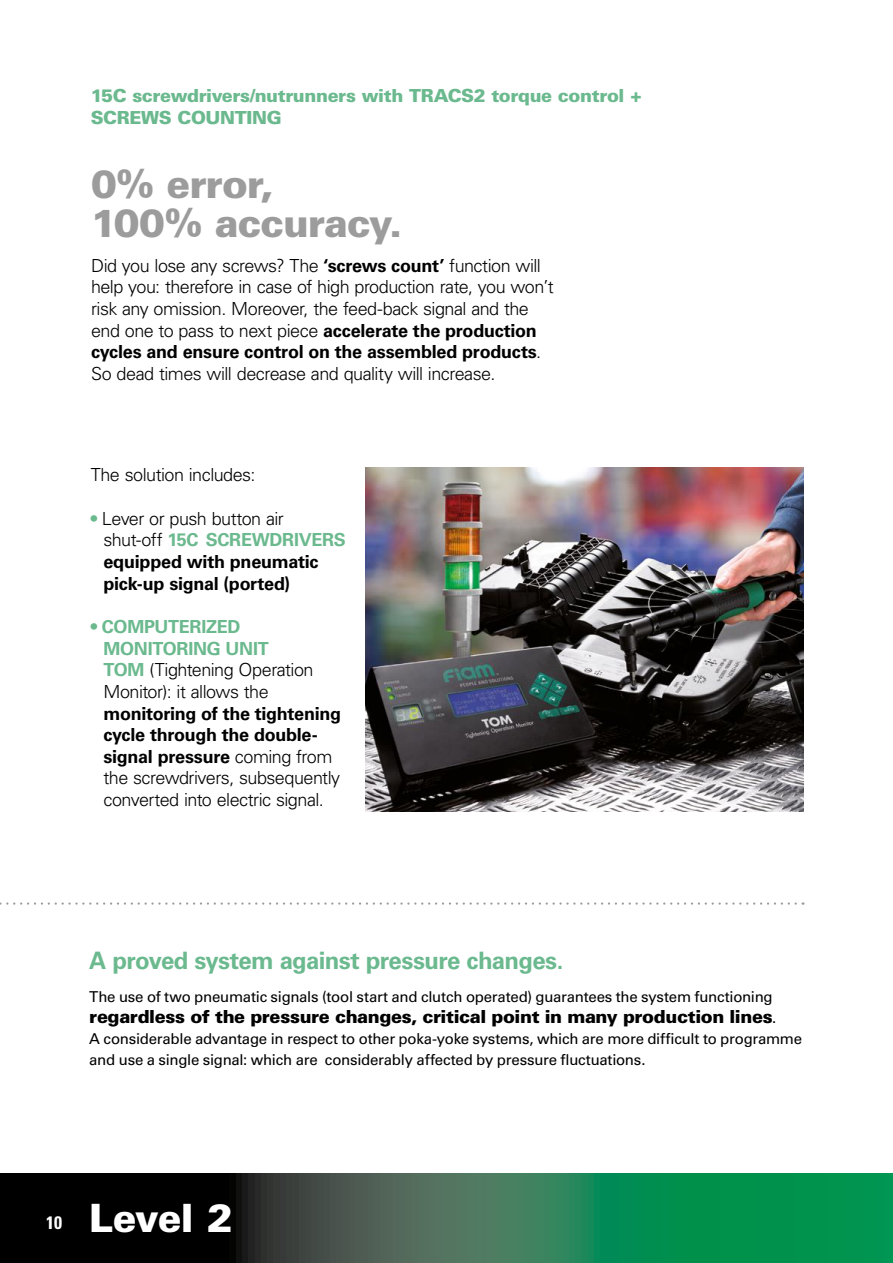
<style>
.page{position:relative;width:893px;height:1263px;background:#fff}
.page>*{position:absolute;margin:0;border:0;box-sizing:border-box;transform-origin:0 0}
.t1{font:900 39px/39px "Univers LT Std";letter-spacing:-.03em;color:#9d9c9c}
.t2{font:900 39px "Univers LT Std";letter-spacing:-.025em;color:#fff}
.t3{font:700 24px "Univers LT Std";letter-spacing:-.025em;color:#6bb98e}
.t4{font:300 18px/21.6px "Univers LT Std";letter-spacing:-.03em;color:#000}
.t5{font:700 18px/21.6px "Univers LT Std";letter-spacing:-.015em;color:#000}
.t6{font:900 18px "Univers LT Std";letter-spacing:-.02em;color:#000}
.t7{font:900 18px/21.6px "Univers LT Std";letter-spacing:-.025em;color:#6bb98e}
.t8{font:15px/21px "Univers LT Std";letter-spacing:-.015em;color:#000}
.s1{font-weight:700}
.s2{font-size:18.15px;color:#6bb98e}
.s3{font-weight:300}
.s4{color:#6bb98e}
.s5{font-weight:700;font-size:18.15px;color:#6bb98e}
.s6{font-weight:700;color:#6bb98e}
.s7{font-weight:400;font-size:15px}
.s8{font-weight:700;font-stretch:condensed;font-size:18px}
</style>
<div class="page">
<svg style="left:204px;top:1174px;width:689px;height:89px;background:#22724c"></svg>
<div style="left:0;top:1174px;width:204px;height:89px;background:#000"></div>
<svg style="left:0;top:902px;width:796px;height:3px"></svg>
<img style="left:366px;top:468px;width:438px;height:344px">
<p class="t7" style="left:91px;top:85px;width:553px">15C screwdrivers/nutrunners with TRACS2 torque control + screws</p>
<p class="t7" style="left:178px;top:107px;width:14px">counting</p>
<h1 class="t1" style="left:91px;top:164px;width:313px">0% error,<br>100% accuracy.</h1>
<p class="t4" style="left:91px;top:255px;width:464px">Did you lose any screws? The <span class="s1">‘screws count’</span> function will help you: therefore in case of high production rate, you won’t risk any omission. Moreover, the feed-back signal and the end one to pass to next piece <span class="s1">accelerate the production cycles and ensure control on the assembled products</span>.<br>So dead times will decrease and quality will increase.</p>
<p class="t4" style="left:91px;top:464px;width:166px">The solution includes:</p>
<p class="t5" style="left:103px;top:508px;width:244px;text-indent:-13px"><span class="s2">•</span> <span class="s3">Lever or push button air shut-off</span> <span class="s4">15C SCREWDRIVERS </span>equipped with pneumatic pick-up signal (ported)</p>
<p class="t4" style="left:103px;top:616px;width:212px;text-indent:-13px"><span class="s5">•</span> <span class="s6">COMPUTERIZED<br>MONITORING UNIT<br>TOM</span> (Tightening Operation<br>Monitor): it allows the</p>
<p class="t4" style="left:103px;top:702px;width:239px"><span class="s1">monitoring of the tightening cycle through the double&shy;signal pressure</span> coming from the screwdrivers, subsequently converted into electric signal.</p>
<h2 class="t3" style="left:89px;top:946px;width:476px">A proved system against pressure changes.</h2>
<p class="t8" style="left:89px;top:986px;width:685px">The use of two pneumatic signals (tool start and clutch operated) guarantees the system functioning</p>
<p class="t6" style="left:89px;top:1005px;width:688px">regardless of the pressure changes, critical point in many production lines<span class="s7">.</span></p>
<p class="t8" style="left:89px;top:1028px;width:714px">A considerable advantage in respect to other poka-yoke systems, which are more difficult to programme and use a single signal: which are considerably affected by pressure fluctuations.</p>
<h1 class="t2" style="left:46px;top:1194px;width:188px"><span class="s8">10</span> Level 2</h1>
</div>
